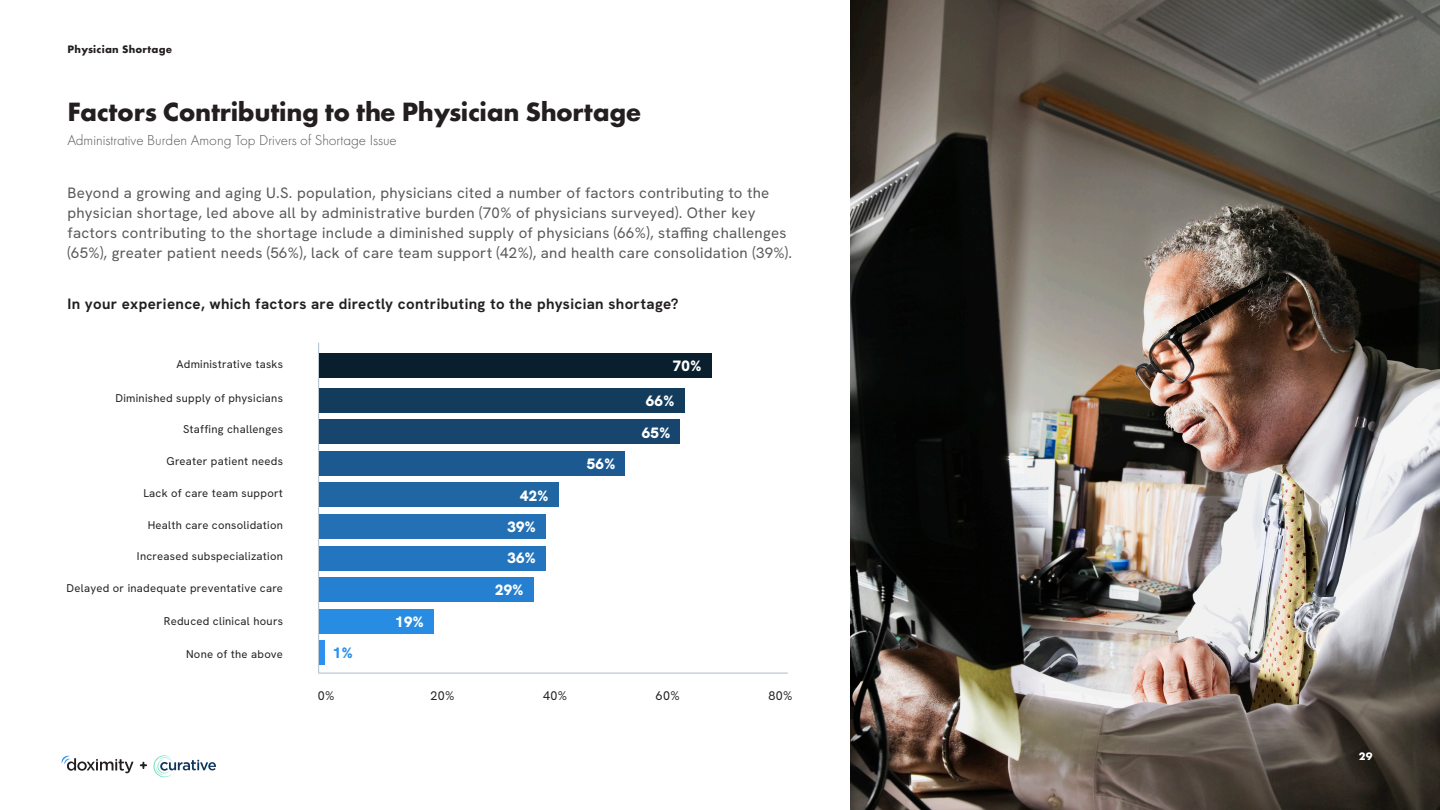
<style>
.page{position:relative;width:1440px;height:810px;background:#fff}
.page>*{position:absolute;margin:0;border:0;box-sizing:border-box;transform-origin:0 0}
.t1{font:700 27.5px "Futura PT";letter-spacing:-.01em;color:#231f20}
.t2{font:15px/20px "HK Grotesk";letter-spacing:.02em;color:#585858}
.t3{font:700 15px "HK Grotesk";letter-spacing:.025em;color:#231f20}
.t4{font:300 15px "Futura PT";color:#585858}
.t5{font:900 15px "HK Grotesk";letter-spacing:.025em;color:#fff}
.t6{font:900 15px "HK Grotesk";color:#2c90ed}
.t7{font:12.5px "HK Grotesk";color:#231f20}
.t8{font:11.25px "HK Grotesk";letter-spacing:.025em;color:#231f20}
.t9{font:700 11.25px "Futura PT";letter-spacing:.025em;color:#231f20}
.t10{font:700 11.25px "Futura PT";color:#fff}
</style>
<div class="page">
<svg style="left:318px;top:342px;width:470px;height:332px"></svg>
<img style="left:850px;top:0;width:590px;height:810px">
<svg style="left:62px;top:756px;width:71px;height:17px"></svg>
<svg style="left:153px;top:755px;width:63px;height:22px"></svg>
<svg style="left:140px;top:762px;width:7px;height:7px"></svg>
<div style="left:319px;top:354px;width:393px;height:24px;background:#0a1f2e"></div>
<div style="left:319px;top:388px;width:365px;height:25px;background:#123b5c"></div>
<div style="left:319px;top:420px;width:361px;height:24px;background:#17456e"></div>
<div style="left:319px;top:451px;width:306px;height:25px;background:#1c5991"></div>
<div style="left:319px;top:483px;width:240px;height:24px;background:#1f66a3"></div>
<div style="left:319px;top:514px;width:227px;height:25px;background:#2470b5"></div>
<div style="left:319px;top:546px;width:227px;height:24px;background:#2475bf"></div>
<div style="left:319px;top:577px;width:215px;height:25px;background:#2680d1"></div>
<div style="left:319px;top:609px;width:115px;height:24px;background:#298ce3"></div>
<div style="left:319px;top:641px;width:6px;height:24px;background:#2e91ed"></div>
<p class="t9" style="left:68px;top:41px;width:106px">Physician Shortage</p>
<p class="t1" style="left:68px;top:94px;width:576px">Factors Contributing to the Physician Shortage</p>
<p class="t4" style="left:68px;top:131px;width:331px">Administrative Burden Among Top Drivers of Shortage Issue</p>
<p class="t2" style="left:68px;top:182px;width:726px">Beyond a growing and aging U.S. population, physicians cited a number of factors contributing to the physician shortage, led above all by administrative burden (70% of physicians surveyed). Other key factors contributing to the shortage include a diminished supply of physicians (66%), staffing challenges (65%), greater patient needs (56%), lack of care team support (42%), and health care consolidation (39%).</p>
<p class="t3" style="left:68px;top:294px;width:613px">In your experience, which factors are directly contributing to the physician shortage?</p>
<p class="t8" style="left:177px;top:357px;width:108px">Administrative tasks</p>
<p class="t8" style="left:115px;top:390px;width:169px">Diminished supply of physicians</p>
<p class="t8" style="left:183px;top:422px;width:101px">Staffing challenges</p>
<p class="t8" style="left:167px;top:454px;width:118px">Greater patient needs</p>
<p class="t8" style="left:143px;top:486px;width:141px">Lack of care team support</p>
<p class="t8" style="left:148px;top:517px;width:137px">Health care consolidation</p>
<p class="t8" style="left:137px;top:549px;width:148px">Increased subspecialization</p>
<p class="t8" style="left:67px;top:581px;width:218px">Delayed or inadequate preventative care</p>
<p class="t8" style="left:164px;top:614px;width:121px">Reduced clinical hours</p>
<p class="t8" style="left:186px;top:646px;width:98px">None of the above</p>
<p class="t6" style="left:333px;top:643px;width:21px">1%</p>
<p class="t5" style="left:395px;top:612px;width:30px">19%</p>
<p class="t5" style="left:520px;top:486px;width:30px">42%</p>
<p class="t5" style="left:507px;top:517px;width:30px">39%</p>
<p class="t5" style="left:507px;top:548px;width:30px">36%</p>
<p class="t5" style="left:495px;top:580px;width:30px">29%</p>
<p class="t5" style="left:587px;top:453px;width:30px">56%</p>
<p class="t5" style="left:673px;top:356px;width:30px">70%</p>
<p class="t5" style="left:646px;top:391px;width:30px">66%</p>
<p class="t5" style="left:642px;top:423px;width:30px">65%</p>
<p class="t7" style="left:318px;top:687px;width:18px">0%</p>
<p class="t7" style="left:431px;top:687px;width:25px">20%</p>
<p class="t7" style="left:543px;top:687px;width:25px">40%</p>
<p class="t7" style="left:656px;top:687px;width:25px">60%</p>
<p class="t7" style="left:769px;top:687px;width:25px">80%</p>
<p class="t10" style="left:1359px;top:749px;width:15px">29</p>
</div>
